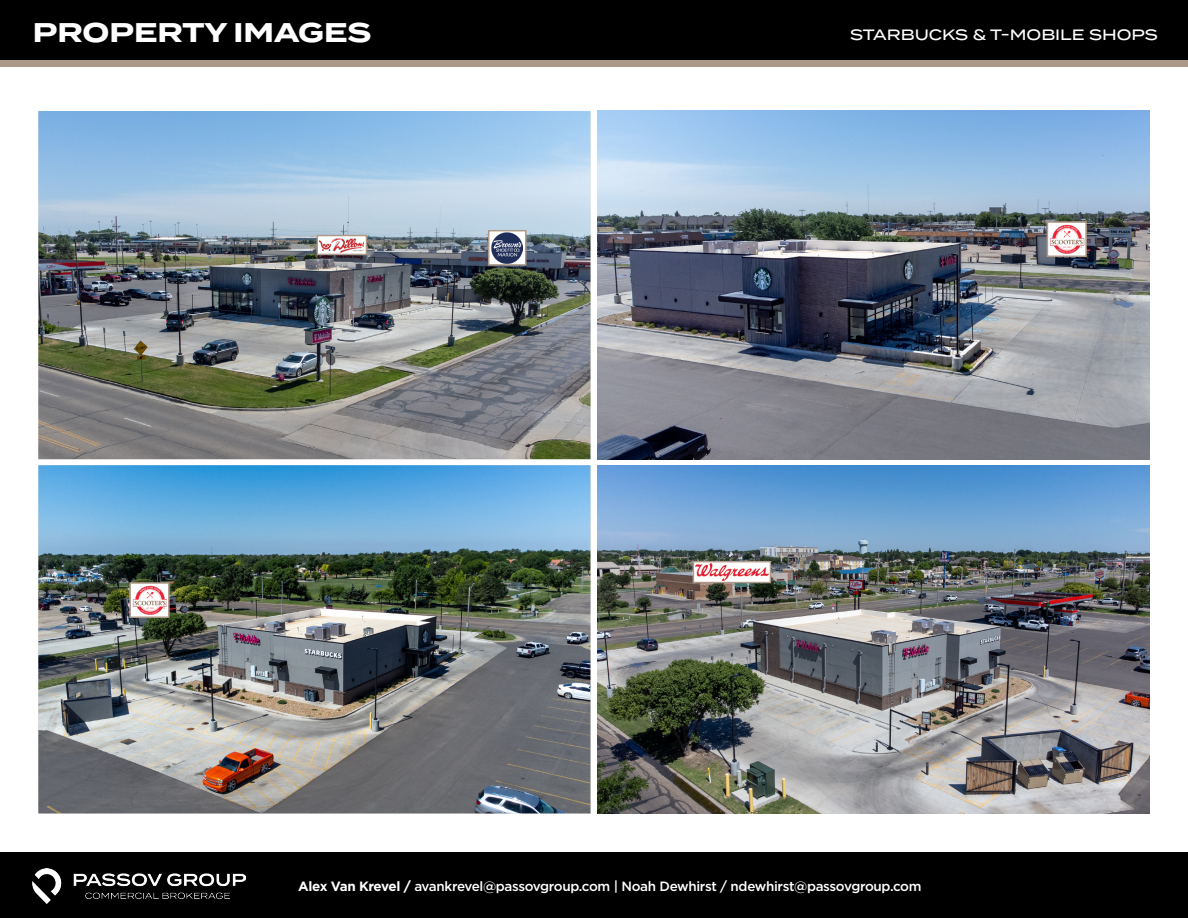
<style>
.page{position:relative;width:1188px;height:918px;background:#fff}
.page>*{position:absolute;margin:0;border:0;box-sizing:border-box;transform-origin:0 0}
.t1{font:700 27px "Termina";color:#fff}
.t2{font:500 15px "Termina";color:#fff}
.t3{font:500 13.5px "Gotham";letter-spacing:-.025em;color:#fff}
.s1{font-weight:700}
</style>
<div class="page">
<div style="left:0;top:852px;width:1188px;height:66px;background:#000"></div>
<div style="left:0;top:4px;width:1188px;height:63px;background:#ad998a"></div>
<div style="left:0;top:0;width:1188px;height:60px;background:#000"></div>
<img style="left:33px;top:869px;width:212px;height:35px">
<img style="left:598px;top:111px;width:552px;height:348px">
<img style="left:38px;top:111px;width:552px;height:348px">
<img style="left:38px;top:465px;width:552px;height:348px">
<img style="left:598px;top:465px;width:552px;height:348px">
<svg style="left:129px;top:582px;width:41px;height:36px"></svg>
<svg style="left:488px;top:230px;width:38px;height:36px"></svg>
<svg style="left:1047px;top:221px;width:40px;height:36px"></svg>
<svg style="left:693px;top:561px;width:78px;height:22px"></svg>
<img style="left:132px;top:585px;width:35px;height:30px">
<img style="left:492px;top:232px;width:30px;height:31px">
<img style="left:1049px;top:224px;width:35px;height:30px">
<img style="left:696px;top:564px;width:72px;height:16px">
<svg style="left:317px;top:235px;width:50px;height:20px"></svg>
<img style="left:320px;top:239px;width:44px;height:13px">
<h1 class="t1" style="left:33px;top:12px;width:340px">PROPERTY IMAGES</h1>
<p class="t2" style="left:850px;top:23px;width:309px">STARBUCKS &amp; T-MOBILE SHOPS</p>
<p class="t3" style="left:298px;top:877px;width:625px"><span class="s1">Alex Van Krevel /</span> avankrevel@passovgroup.com | Noah Dewhirst / ndewhirst@passovgroup.com</p>
</div>
